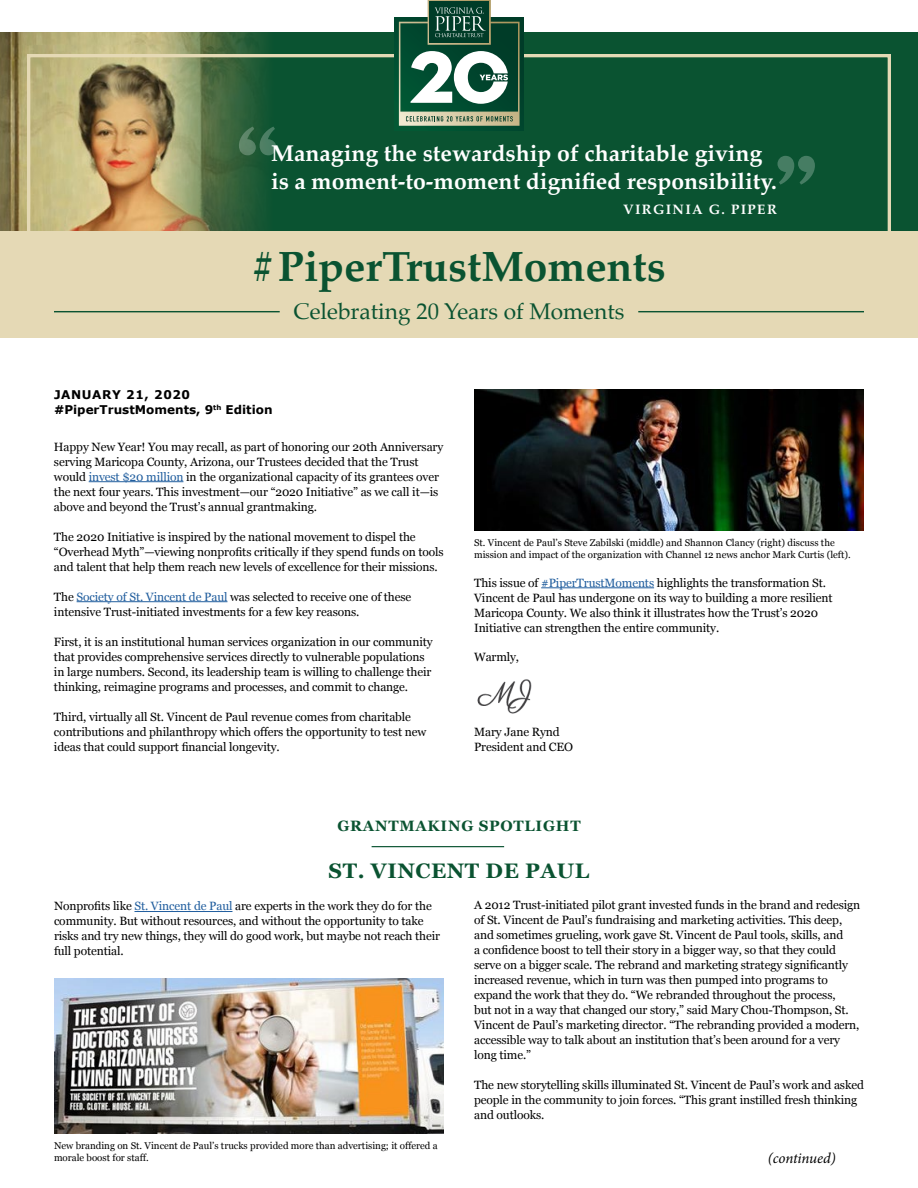
<style>
.page{position:relative;width:918px;height:1188px;background:#fff}
.page>*{position:absolute;margin:0;border:0;box-sizing:border-box;transform-origin:0 0}
.t1{font:900 117.45px "Verlag";color:#fff}
.t2{font:700 42.6px "Palatino";color:#0a5331}
.t3{font:700 22.95px/27.6px "Palatino";color:#fff}
.t4{font:22.65px "Palatino";color:#0a5331}
.t5{font:700 21px "Georgia";letter-spacing:.025em;color:#0a5331}
.t6{font:700 15px "Georgia";letter-spacing:.05em;color:#0a5331}
.t7{font:italic 15px "Minion Pro";letter-spacing:-.01em;color:#000}
.t8{font:700 13.65px "Palatino";letter-spacing:.1em;color:#fff}
.t9{font:12px/15px "Georgia";letter-spacing:-.01em;color:#000}
.t10{font:700 12px/15px "Verdana";color:#000}
.t11{font:9.75px/11.7px "Georgia";color:#000}
.s1{color:#215e9e}
</style>
<div class="page">
<hr style="left:89px;top:481px;width:94px;height:1px;background:#215e9e">
<hr style="left:77px;top:601px;width:150px;height:1px;background:#215e9e">
<img style="left:477px;top:679px;width:55px;height:35px">
<img style="left:474px;top:390px;width:390px;height:141px">
<img style="left:54px;top:978px;width:390px;height:156px">
<hr style="left:541px;top:588px;width:113px;height:1px;background:#215e9e">
<hr style="left:372px;top:846px;width:132px;height:1px;background:#0a5331">
<img style="left:0;top:32px;width:150px;height:199px">
<svg style="left:150px;top:32px;width:768px;height:199px;background:#195936"></svg>
<div style="left:27px;top:54px;width:864px;height:237px;border:3px solid #e5d9b5"></div>
<div style="left:0;top:231px;width:918px;height:107px;background:#e5d9b5"></div>
<div style="left:395px;top:18px;width:128px;height:112px;background:linear-gradient(to bottom,#00412b,#015031)"></div>
<svg style="left:399px;top:0;width:121px;height:126px"></svg>
<hr style="left:638px;top:311px;width:226px;height:1px;background:#0a5331">
<hr style="left:54px;top:311px;width:226px;height:1px;background:#0a5331">
<hr style="left:134px;top:911px;width:98px;height:1px;background:#215e9e">
<h1 class="t1" style="left:235px;top:75px;width:47px">“</h1>
<h3 class="t3" style="left:271px;top:139px;width:507px">Managing the stewardship of charitable giving is a moment-to-moment dignified responsibility.</h3>
<h1 class="t1" style="left:819px;top:236px;width:47px;rotate:-180deg">“</h1>
<p class="t8" style="left:623px;top:197px;width:155px">VIRGINIA G. PIPER</p>
<h2 class="t2" style="left:252px;top:230px;width:415px">#PiperTrustMoments</h2>
<h3 class="t4" style="left:294px;top:292px;width:332px">Celebrating 20 Years of Moments</h3>
<p class="t10" style="left:54px;top:387px;width:220px">JANUARY 21, 2020 #PiperTrustMoments, 9<sup>th</sup> Edition</p>
<p class="t9" style="left:54px;top:439px;width:391px">Happy New Year! You may recall, as part of honoring our 20th Anniversary serving Maricopa County, Arizona, our Trustees decided that the Trust would <span class="s1">invest $20 million</span> in the organizational capacity of its grantees over the next four years. This investment—our “2020 Initiative” as we call it—is above and beyond the Trust’s annual grantmaking.</p>
<p class="t9" style="left:54px;top:529px;width:391px">The 2020 Initiative is inspired by the national movement to dispel the “Overhead Myth”—viewing nonprofits critically if they spend funds on tools and talent that help them reach new levels of excellence for their missions.</p>
<p class="t9" style="left:54px;top:589px;width:359px">The <span class="s1">Society of St. Vincent de Paul</span> was selected to receive one of these intensive Trust-initiated investments for a few key reasons.</p>
<p class="t9" style="left:54px;top:634px;width:380px">First, it is an institutional human services organization in our community that provides comprehensive services directly to vulnerable populations in large numbers. Second, its leadership team is willing to challenge their thinking, reimagine programs and processes, and commit to change.</p>
<p class="t9" style="left:54px;top:709px;width:374px">Third, virtually all St. Vincent de Paul revenue comes from charitable contributions and philanthropy which offers the opportunity to test new ideas that could support financial longevity.</p>
<p class="t11" style="left:474px;top:537px;width:378px">St. Vincent de Paul’s Steve Zabilski (middle) and Shannon Clancy (right) discuss the mission and impact of the organization with Channel 12 news anchor Mark Curtis (left).</p>
<p class="t9" style="left:474px;top:575px;width:360px">This issue of <span class="s1">#PiperTrustMoments</span> highlights the transformation St.<br>Vincent de Paul has undergone on its way to building a more resilient Maricopa County. We also think it illustrates how the Trust’s 2020<br>Initiative can strengthen the entire community.</p>
<p class="t9" style="left:474px;top:648px;width:47px">Warmly,</p>
<p class="t9" style="left:474px;top:723px;width:101px">Mary Jane Rynd<br>President and CEO</p>
<p class="t6" style="left:337px;top:814px;width:245px">GRANTMAKING SPOTLIGHT</p>
<h3 class="t5" style="left:329px;top:855px;width:262px">ST. VINCENT DE PAUL</h3>
<p class="t9" style="left:54px;top:898px;width:388px">Nonprofits like <span class="s1">St. Vincent de Paul</span> are experts in the work they do for the community. But without resources, and without the opportunity to take risks and try new things, they will do good work, but maybe not reach their full potential.</p>
<p class="t9" style="left:474px;top:897px;width:388px">A 2012 Trust-initiated pilot grant invested funds in the brand and redesign of St. Vincent de Paul’s fundraising and marketing activities. This deep, and sometimes grueling, work gave St. Vincent de Paul tools, skills, and<br>a confidence boost to tell their story in a bigger way, so that they could serve on a bigger scale. The rebrand and marketing strategy significantly increased revenue, which in turn was then pumped into programs to expand the work that they do. “We rebranded throughout the process,<br>but not in a way that changed our story,” said Mary Chou-Thompson, St.<br>Vincent de Paul’s marketing director. “The rebranding provided a modern, accessible way to talk about an institution that’s been around for a very long time.”</p>
<p class="t9" style="left:474px;top:1077px;width:391px">The new storytelling skills illuminated St. Vincent de Paul’s work and asked people in the community to join forces. “This grant instilled fresh thinking and outlooks.</p>
<p class="t11" style="left:54px;top:1140px;width:385px">New branding on St. Vincent de Paul’s trucks provided more than advertising; it offered a morale boost for staff.</p>
<p class="t7" style="left:768px;top:1148px;width:69px">(continued)</p>
</div>
